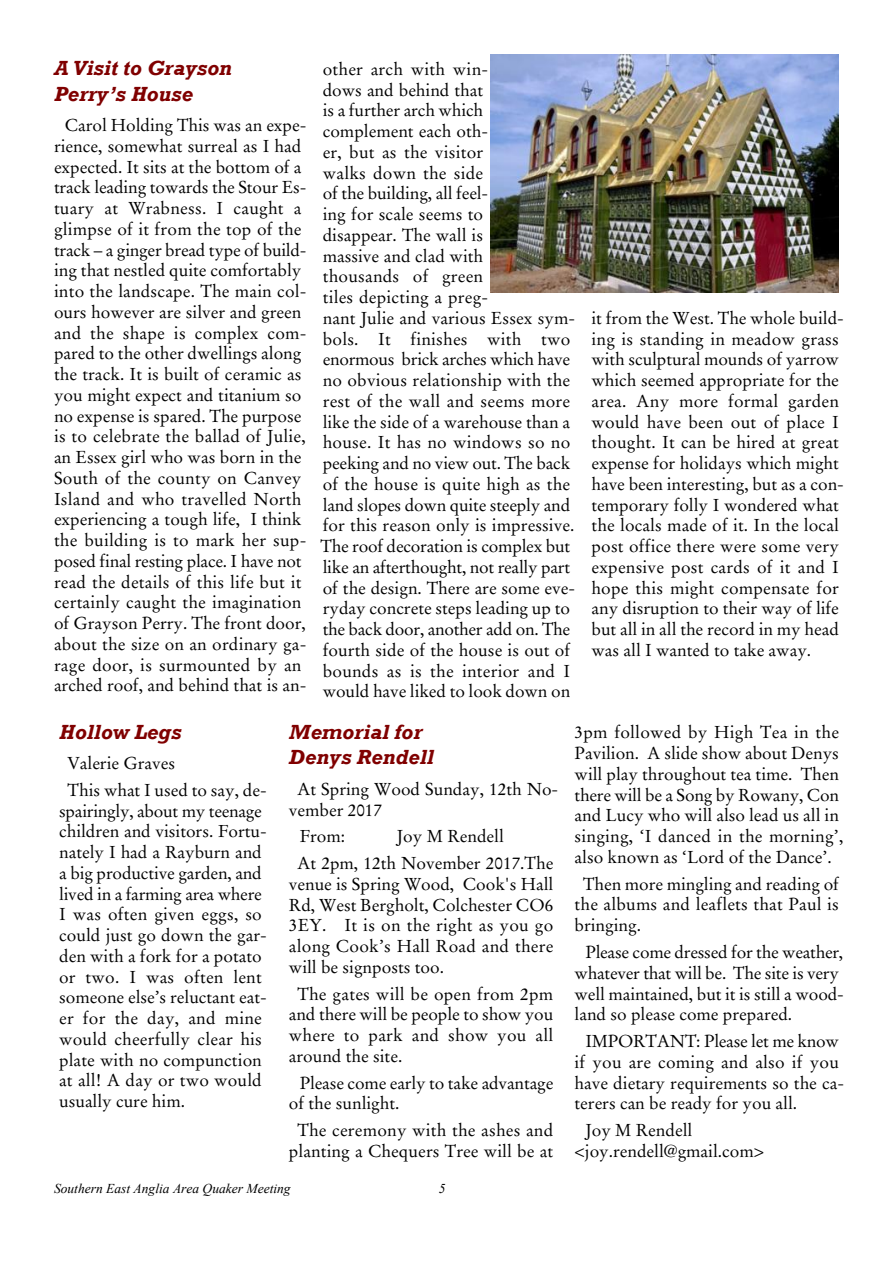
<style>
.page{position:relative;width:893px;height:1263px;background:#fff}
.page>*{position:absolute;margin:0;border:0;box-sizing:border-box;transform-origin:0 0}
.t1{font:italic 700 21px/25.7px "Rockwell";color:#800000}
.t2{font:17.25px/20.7px "Stempel Garamond";color:#000}
.t3{font:italic 13.5px "Times New Roman";color:#000}
</style>
<div class="page">
<img style="left:491px;top:54px;width:348px;height:238px">
<p class="t1" style="left:54px;top:57px;width:179px">A Visit to Grayson<br>Perry’s House</p>
<p class="t2" style="left:54px;top:116px;width:254px;text-indent:11px">Carol Holding This was an expe&shy;rience, somewhat surreal as I had expected. It sits at the bottom of a track leading towards the Stour Es&shy;tuary at Wrabness. I caught a glimpse of it from the top of the track – a ginger bread type of build&shy;ing that nestled quite comfortably into the landscape. The main col&shy;ours however are silver and green and the shape is complex com&shy;pared to the other dwellings along the track. It is built of ceramic as you might expect and titanium so no expense is spared. The purpose is to celebrate the ballad of Julie, an Essex girl who was born in the<br>South of the county on Canvey<br>Island and who travelled North experiencing a tough life, I think the building is to mark her sup&shy;posed final resting place. I have not read the details of this life but it certainly caught the imagination of Grayson Perry. The front door, about the size on an ordinary ga&shy;rage door, is surmounted by an arched roof, and behind that is an-</p>
<p class="t2" style="left:320px;top:60px;width:256px">other arch with win-<br>dows and behind that<br>is a further arch which complement each oth-<br>er, but as the visitor<br>walks down the side<br>of the building, all feel-<br>ing for scale seems to<br>disappear. The wall is<br>massive and clad with<br>thousands of green<br>tiles depicting a preg-<br>nant Julie and various Essex sym&shy;bols. It finishes with two enormous brick arches which have no obvious relationship with the rest of the wall and seems more like the side of a warehouse than a house. It has no windows so no peeking and no view out. The back of the house is quite high as the land slopes down quite steeply and for this reason only is impressive.<br>The roof decoration is complex but like an afterthought, not really part of the design. There are some eve&shy;ryday concrete steps leading up to the back door, another add on. The fourth side of the house is out of bounds as is the interior and I would have liked to look down on</p>
<p class="t2" style="left:591px;top:309px;width:254px">it from the West. The whole build&shy;ing is standing in meadow grass with sculptural mounds of yarrow which seemed appropriate for the area. Any more formal garden would have been out of place I thought. It can be hired at great expense for holidays which might have been interesting, but as a con&shy;temporary folly I wondered what the locals made of it. In the local post office there were some very expensive post cards of it and I hope this might compensate for any disruption to their way of life but all in all the record in my head was all I wanted to take away.</p>
<p class="t1" style="left:59px;top:721px;width:124px">Hollow Legs</p>
<p class="t2" style="left:67px;top:751px;width:201px;line-height:26.7px">Valerie Graves<br>This what I used to say, de-</p>
<p class="t2" style="left:59px;top:802px;width:209px">spairingly, about my teenage children and visitors. Fortu&shy;nately I had a Rayburn and a big productive garden, and lived in a farming area where<br>I was often given eggs, so could just go down the gar&shy;den with a fork for a potato or two. I was often lent someone else’s reluctant eat&shy;er for the day, and mine would cheerfully clear his plate with no compunction at all! A day or two would usually cure him.</p>
<p class="t1" style="left:289px;top:721px;width:146px">Memorial for<br>Denys Rendell</p>
<p class="t2" style="left:289px;top:780px;width:271px;text-indent:8px">At Spring Wood Sunday, 12th No&shy;vember 2017</p>
<p class="t2" style="left:300px;top:827px;width:47px">From:</p>
<p class="t2" style="left:297px;top:824px;width:258px;line-height:26.7px;text-indent:100px">Joy M Rendell<br>At 2pm, 12th November 2017.The</p>
<p class="t2" style="left:289px;top:875px;width:266px;text-align:justify">venue is Spring Wood, Cook's Hall Rd, West Bergholt, Colchester CO6<br>3EY. It is on the right as you go along Cook’s Hall Road and there will be signposts too.</p>
<p class="t2" style="left:289px;top:985px;width:266px;text-align:justify;text-indent:9px">The gates will be open from 2pm and there will be people to show you where to park and show you all around the site.</p>
<p class="t2" style="left:289px;top:1074px;width:266px;text-indent:11px">Please come early to take advantage of the sunlight.</p>
<p class="t2" style="left:289px;top:1121px;width:266px;text-align:center">The ceremony with the ashes and planting a Chequers Tree will be at</p>
<p class="t3" style="left:54px;top:1183px;width:238px">Southern East Anglia Area Quaker Meeting</p>
<p class="t3" style="left:439px;top:1183px;width:8px">5</p>
<p class="t2" style="left:575px;top:724px;width:270px">3pm followed by High Tea in the Pavilion. A slide show about Denys will play throughout tea time. Then there will be a Song by Rowany, Con and Lucy who will also lead us all in singing, ‘I danced in the morning’, also known as ‘Lord of the Dance’.</p>
<p class="t2" style="left:575px;top:875px;width:266px;text-align:justify;text-indent:9px">Then more mingling and reading of the albums and leaflets that Paul is bringing.</p>
<p class="t2" style="left:575px;top:943px;width:271px;text-indent:11px">Please come dressed for the weather, whatever that will be. The site is very well maintained, but it is still a wood&shy;land so please come prepared.</p>
<p class="t2" style="left:575px;top:1032px;width:271px;text-indent:11px">IMPORTANT: Please let me know if you are coming and also if you have dietary requirements so the ca&shy;terers can be ready for you all.</p>
<p class="t2" style="left:575px;top:1121px;width:191px;text-indent:11px">Joy M Rendell &lt;joy.rendell@gmail.com&gt;</p>
</div>
